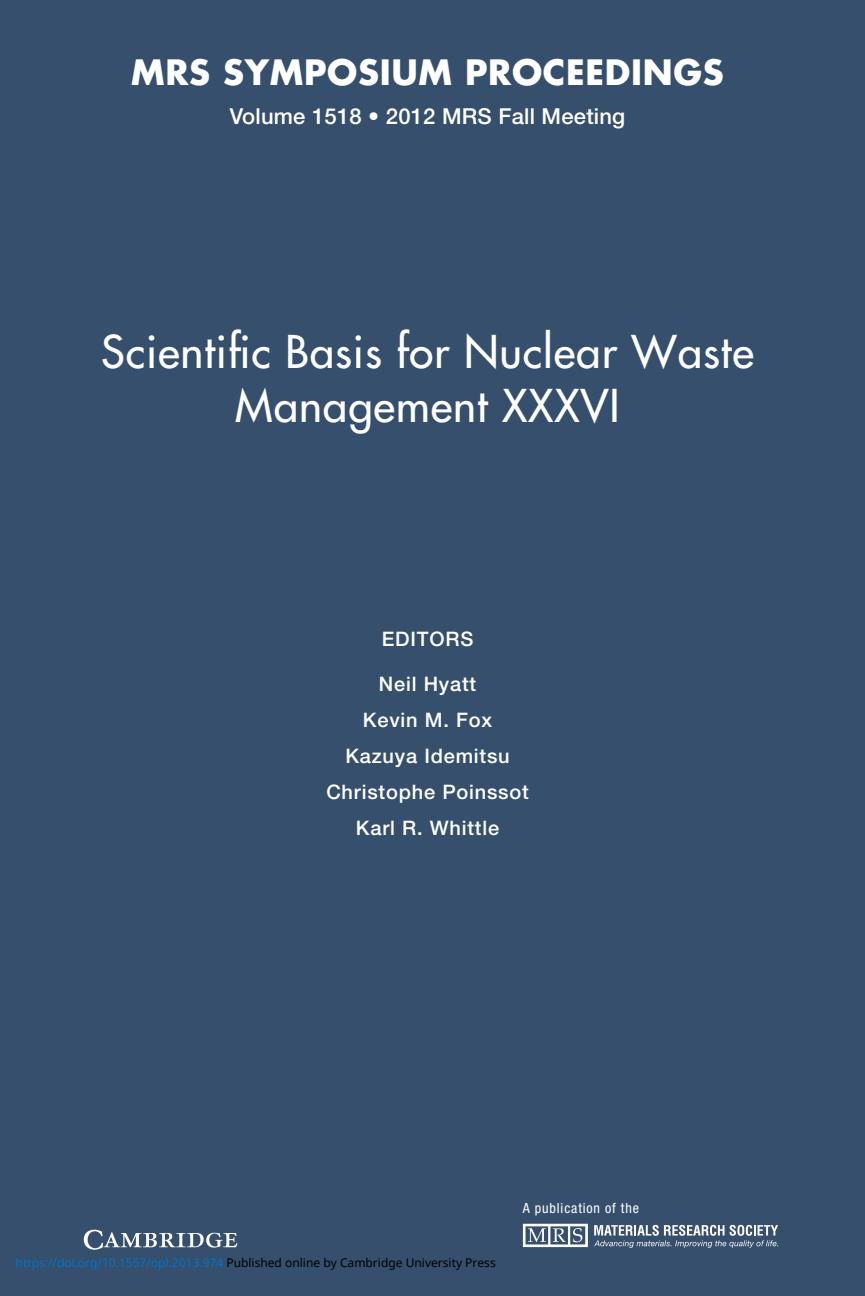
<style>
.page{position:relative;width:865px;height:1296px;background:#fff}
.page>*{position:absolute;margin:0;border:0;box-sizing:border-box;transform-origin:0 0}
.t1{font:44px/54px "Futura";letter-spacing:.02em;color:#fff;text-align:center}
.t2{font:700 34px "Futura";letter-spacing:.02em;color:#fff}
.t3{font:500 22px "Helvetica Neue";letter-spacing:.01em;color:#fff}
.t4{font:500 20px/36px "Helvetica Neue";letter-spacing:.04em;color:#fff;text-align:center}
.t5{font:condensed 14px "Helvetica Neue";letter-spacing:.06em;color:#fff}
.t6{font:12px "Noto Sans";color:#000}
.s1{color:#0172cf}
</style>
<div class="page">
<div style="left:0;top:0;width:864px;height:1296px;background:#364f6c"></div>
<svg style="left:522px;top:1224px;width:65px;height:23px"></svg>
<svg style="left:594px;top:1225px;width:183px;height:23px"></svg>
<svg style="left:84px;top:1230px;width:153px;height:20px"></svg>
<p class="t2" style="left:131px;top:57px;width:593px">MRS SYMPOSIUM PROCEEDINGS</p>
<p class="t3" style="left:230px;top:108px;width:397px">Volume 1518 • 2012 MRS Fall Meeting</p>
<p class="t1" style="left:101px;top:328px;width:653px">Scientific Basis for Nuclear Waste<br>Management XXXVI</p>
<p class="t4" style="left:381px;top:623px;width:93px">EDITORS</p>
<p class="t4" style="left:326px;top:668px;width:204px">Neil Hyatt<br>Kevin M. Fox<br>Kazuya Idemitsu<br>Christophe Poinssot<br>Karl R. Whittle</p>
<p class="t6" style="left:16px;top:1255px;width:481px"><span class="s1">https://doi.org/10.1557/opl.2013.974</span> Published online by Cambridge University Press</p>
<p class="t5" style="left:522px;top:1203px;width:117px">A publication of the</p>
</div>
